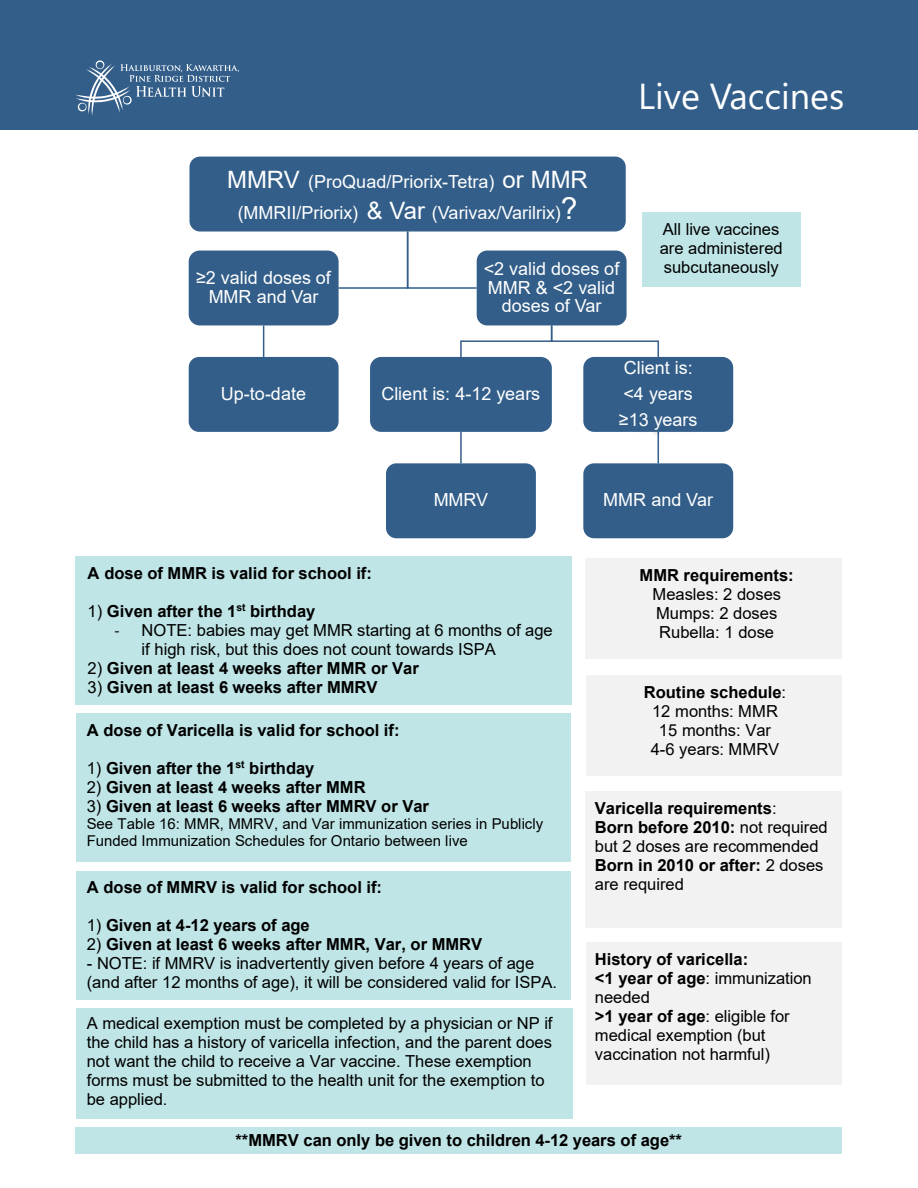
<style>
.page{position:relative;width:918px;height:1188px;background:#fff}
.page>*{position:absolute;margin:0;border:0;box-sizing:border-box;transform-origin:0 0}
.t1{font:36px "Segoe UI";color:#fff}
.t2{font:18px/18.6px "Arial";color:#fff;text-align:center}
.t3{font:16.5px/18.9px "Arial";color:#000}
.t4{font:700 16.5px/18.9px "Arial";color:#000}
.t5{font:15px/17.1px "Arial";color:#000}
.s1{font-size:24px}
.s2{font-size:30px}
.s3{font-weight:400}
.s4{font-family:"Calibri"}
.s5{font-weight:700}
</style>
<div class="page">
<hr style="left:658px;top:432px;width:1px;height:31px;background:#325e89">
<hr style="left:460px;top:432px;width:2px;height:31px;background:#325e89">
<svg style="left:459px;top:324px;width:200px;height:34px"></svg>
<hr style="left:263px;top:325px;width:1px;height:32px;background:#325e89">
<svg style="left:337px;top:232px;width:141px;height:58px"></svg>
<div style="left:189px;top:157px;width:437px;height:75px;background:#325e89;border-radius:11px"></div>
<div style="left:189px;top:251px;width:150px;height:74px;background:#325e89;border-radius:11px"></div>
<div style="left:189px;top:357px;width:150px;height:75px;background:#325e89;border-radius:10px"></div>
<div style="left:477px;top:251px;width:150px;height:74px;background:#325e89;border-radius:11px"></div>
<div style="left:370px;top:357px;width:182px;height:75px;background:#325e89;border-radius:11px"></div>
<div style="left:386px;top:463px;width:150px;height:75px;background:#325e89;border-radius:10px"></div>
<img style="left:601px;top:347px;width:114px;height:102px">
<div style="left:583px;top:357px;width:150px;height:75px;background:#325e89;border-radius:11px"></div>
<div style="left:583px;top:463px;width:150px;height:75px;background:#325e89;border-radius:11px"></div>
<div style="left:76px;top:557px;width:496px;height:148px;background:#c0e5e6"></div>
<div style="left:586px;top:675px;width:256px;height:101px;background:#f2f2f2"></div>
<div style="left:586px;top:942px;width:256px;height:143px;background:#f2f2f2"></div>
<div style="left:76px;top:713px;width:495px;height:149px;background:#c0e5e6"></div>
<div style="left:76px;top:871px;width:495px;height:129px;background:#c0e5e6"></div>
<div style="left:586px;top:791px;width:256px;height:137px;background:#f2f2f2"></div>
<div style="left:76px;top:1008px;width:497px;height:111px;background:#c0e5e6"></div>
<div style="left:586px;top:559px;width:256px;height:100px;background:#f2f2f2"></div>
<div style="left:642px;top:212px;width:158px;height:75px;background:#c0e5e6"></div>
<div style="left:76px;top:1127px;width:766px;height:27px;background:#c0e5e6"></div>
<div style="left:0;top:0;width:918px;height:129px;background:#325e89"></div>
<svg style="left:75px;top:60px;width:164px;height:56px"></svg>
<h1 class="t1" style="left:638px;top:62px;width:208px">Live Vaccines</h1>
<p class="t2" style="left:227px;top:166px;width:362px;line-height:31.2px"><span class="s1">MMRV</span> (ProQuad/Priorix-Tetra) <span class="s1">or MMR </span>(MMRII/Priorix) <span class="s1">&amp; Var</span> (Varivax/Varilrix)<span class="s2">?</span></p>
<p class="t2" style="left:196px;top:268px;width:136px">≥2 valid doses of<br>MMR and Var</p>
<p class="t2" style="left:484px;top:259px;width:137px">&lt;2 valid doses of<br>MMR &amp; &lt;2 valid doses of Var</p>
<p class="t3" style="left:660px;top:219px;width:125px">All live vaccines are administered subcutaneously</p>
<p class="t2" style="left:221px;top:384px;width:87px">Up-to-date</p>
<p class="t2" style="left:381px;top:384px;width:160px">Client is: 4-12 years</p>
<p class="t2" style="left:434px;top:491px;width:56px">MMRV</p>
<p class="t2" style="left:619px;top:355px;width:80px;line-height:26px;text-align:left">Client is: &lt;4 years ≥13 years</p>
<p class="t2" style="left:603px;top:491px;width:111px">MMR and Var</p>
<p class="t4" style="left:88px;top:564px;width:286px">A dose of MMR is valid for school if:</p>
<p class="t4" style="left:88px;top:602px;width:229px"><span class="s3">1)</span> Given after the 1<sup>st</sup> birthday</p>
<p class="t3" style="left:142px;top:621px;width:413px;text-indent:-27px"><span class="s4">-</span> NOTE: babies may get MMR starting at 6 months of age if high risk, but this does not count towards ISPA</p>
<p class="t4" style="left:88px;top:659px;width:333px"><span class="s3">2)</span> Given at least 4 weeks after MMR or Var</p>
<p class="t4" style="left:88px;top:678px;width:291px"><span class="s3">3)</span> Given at least 6 weeks after MMRV</p>
<p class="t3" style="left:644px;top:683px;width:144px;text-align:center"><span class="s5">Routine schedule</span>:<br>12 months: MMR<br>15 months: Var<br>4-6 years: MMRV</p>
<p class="t4" style="left:640px;top:566px;width:156px">MMR requirements:</p>
<p class="t3" style="left:652px;top:585px;width:130px">Measles: 2 doses<br>Mumps: 2 doses<br>Rubella: 1 dose</p>
<p class="t4" style="left:87px;top:721px;width:314px">A dose of Varicella is valid for school if:</p>
<p class="t4" style="left:87px;top:759px;width:229px"><span class="s3">1)</span> Given after the 1<sup>st</sup> birthday</p>
<p class="t4" style="left:87px;top:778px;width:280px"><span class="s3">2)</span> Given at least 4 weeks after MMR</p>
<p class="t4" style="left:87px;top:797px;width:344px"><span class="s3">3)</span> Given at least 6 weeks after MMRV or Var</p>
<p class="t5" style="left:87px;top:815px;width:458px">See Table 16: MMR, MMRV, and Var immunization series in Publicly<br>Funded Immunization Schedules for Ontario between live</p>
<p class="t4" style="left:87px;top:878px;width:297px">A dose of MMRV is valid for school if:</p>
<p class="t4" style="left:87px;top:916px;width:225px"><span class="s3">1)</span> Given at 4-12 years of age</p>
<p class="t4" style="left:87px;top:935px;width:397px"><span class="s3">2)</span> Given at least 6 weeks after MMR, Var, or MMRV</p>
<p class="t3" style="left:87px;top:954px;width:472px">- NOTE: if MMRV is inadvertently given before 4 years of age (and after 12 months of age), it will be considered valid for ISPA.</p>
<p class="t4" style="left:595px;top:799px;width:234px">Varicella requirements<span class="s3">:<br></span>Born before 2010: <span class="s3">not required but 2 doses are recommended<br></span>Born in 2010 or after: <span class="s3">2 doses are required</span></p>
<p class="t3" style="left:595px;top:950px;width:218px"><span class="s5">History of varicella:<br>&lt;1 year of age</span>: immunization needed<br><span class="s5">&gt;1 year of age</span>: eligible for medical exemption (but vaccination not harmful)</p>
<p class="t3" style="left:87px;top:1014px;width:467px">A medical exemption must be completed by a physician or NP if the child has a history of varicella infection, and the parent does not want the child to receive a Var vaccine. These exemption forms must be submitted to the health unit for the exemption to be applied.</p>
<p class="t4" style="left:235px;top:1131px;width:448px">**MMRV can only be given to children 4-12 years of age**</p>
</div>
